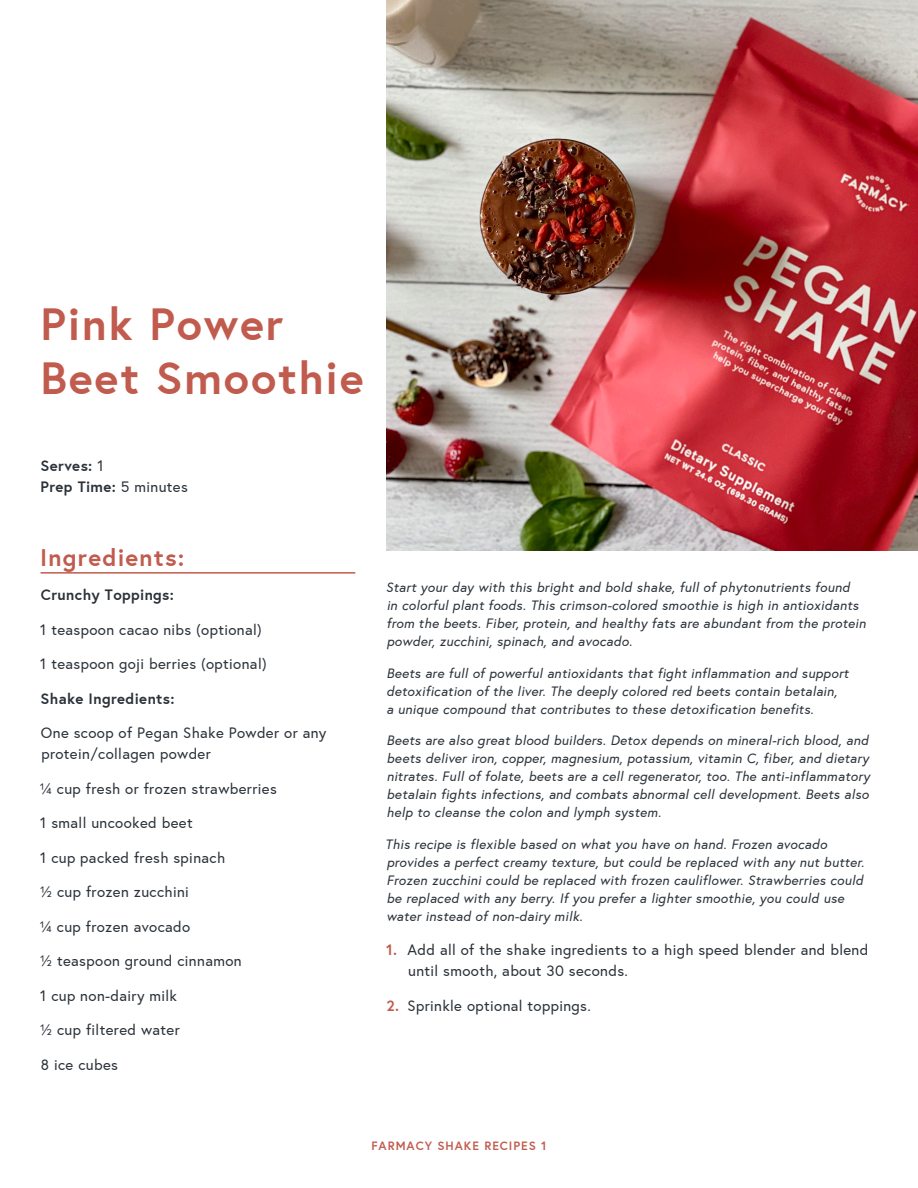
<style>
.page{position:relative;width:918px;height:1188px;background:#fff}
.page>*{position:absolute;margin:0;border:0;box-sizing:border-box;transform-origin:0 0}
.t1{font:700 45px/54px "Europa";letter-spacing:.04em;color:#c15b4e}
.t2{font:700 24px "Europa";letter-spacing:.05em;color:#c15b4e}
.t3{font:15px/21px "Europa";letter-spacing:.025em;color:#2a3139}
.t4{font:700 15px/21px "Europa";letter-spacing:.025em;color:#2a3139}
.t5{font:italic 13.5px/18px "Europa";letter-spacing:.025em;color:#2a3139}
.t6{font:700 12px "Europa";letter-spacing:.08em;color:#c15b4e}
.s1{font-weight:400}
.s2{font-weight:700;color:#c15b4e}
</style>
<div class="page">
<img style="left:387px;top:0;width:531px;height:551px">
<hr style="left:40px;top:572px;width:315px;height:2px;background:#c15b4e">
<p class="t1" style="left:40px;top:297px;width:325px">Pink Power<br>Beet Smoothie</p>
<p class="t4" style="left:40px;top:455px;width:149px">Serves: <span class="s1">1<br></span>Prep Time: <span class="s1">5 minutes</span></p>
<p class="t2" style="left:40px;top:542px;width:146px">Ingredients:</p>
<p class="t4" style="left:41px;top:584px;width:134px">Crunchy Toppings:</p>
<p class="t3" style="left:40px;top:619px;width:223px">1 teaspoon cacao nibs (optional)</p>
<p class="t3" style="left:40px;top:653px;width:228px">1 teaspoon goji berries (optional)</p>
<p class="t4" style="left:41px;top:688px;width:136px">Shake Ingredients:</p>
<p class="t3" style="left:41px;top:722px;width:287px">One scoop of Pegan Shake Powder or any protein/collagen powder</p>
<p class="t3" style="left:39px;top:778px;width:239px">¼ cup fresh or frozen strawberries</p>
<p class="t3" style="left:40px;top:812px;width:154px">1 small uncooked beet</p>
<p class="t3" style="left:40px;top:847px;width:186px">1 cup packed fresh spinach</p>
<p class="t3" style="left:40px;top:881px;width:151px">½ cup frozen zucchini</p>
<p class="t3" style="left:39px;top:916px;width:152px">¼ cup frozen avocado</p>
<p class="t3" style="left:40px;top:950px;width:204px">½ teaspoon ground cinnamon</p>
<p class="t3" style="left:40px;top:985px;width:138px">1 cup non-dairy milk</p>
<p class="t3" style="left:40px;top:1019px;width:142px">½ cup filtered water</p>
<p class="t3" style="left:41px;top:1054px;width:79px">8 ice cubes</p>
<p class="t5" style="left:386px;top:579px;width:481px">Start your day with this bright and bold shake, full of phytonutrients found<br>in colorful plant foods. This crimson-colored smoothie is high in antioxidants from the beets. Fiber, protein, and healthy fats are abundant from the protein powder, zucchini, spinach, and avocado.</p>
<p class="t5" style="left:386px;top:664px;width:464px">Beets are full of powerful antioxidants that fight inflammation and support detoxification of the liver. The deeply colored red beets contain betalain,<br>a unique compound that contributes to these detoxification benefits.</p>
<p class="t5" style="left:386px;top:732px;width:485px;text-align:justify">Beets are also great blood builders. Detox depends on mineral-rich blood, and beets deliver iron, copper, magnesium, potassium, vitamin C, fiber, and dietary nitrates. Full of folate, beets are a cell regenerator, too. The anti-inflammatory betalain fights infections, and combats abnormal cell development. Beets also help to cleanse the colon and lymph system.</p>
<p class="t5" style="left:385px;top:835px;width:481px">This recipe is flexible based on what you have on hand. Frozen avocado provides a perfect creamy texture, but could be replaced with any nut butter.<br>Frozen zucchini could be replaced with frozen cauliflower. Strawberries could be replaced with any berry. If you prefer a lighter smoothie, you could use water instead of non-dairy milk.</p>
<p class="t3" style="left:408px;top:939px;width:462px;text-indent:-22px"><span class="s2">1.</span> Add all of the shake ingredients to a high speed blender and blend until smooth, about 30 seconds.</p>
<p class="t3" style="left:386px;top:995px;width:206px"><span class="s2">2.</span> Sprinkle optional toppings.</p>
<p class="t6" style="left:371px;top:1139px;width:177px">FARMACY SHAKE RECIPES 1</p>
</div>
